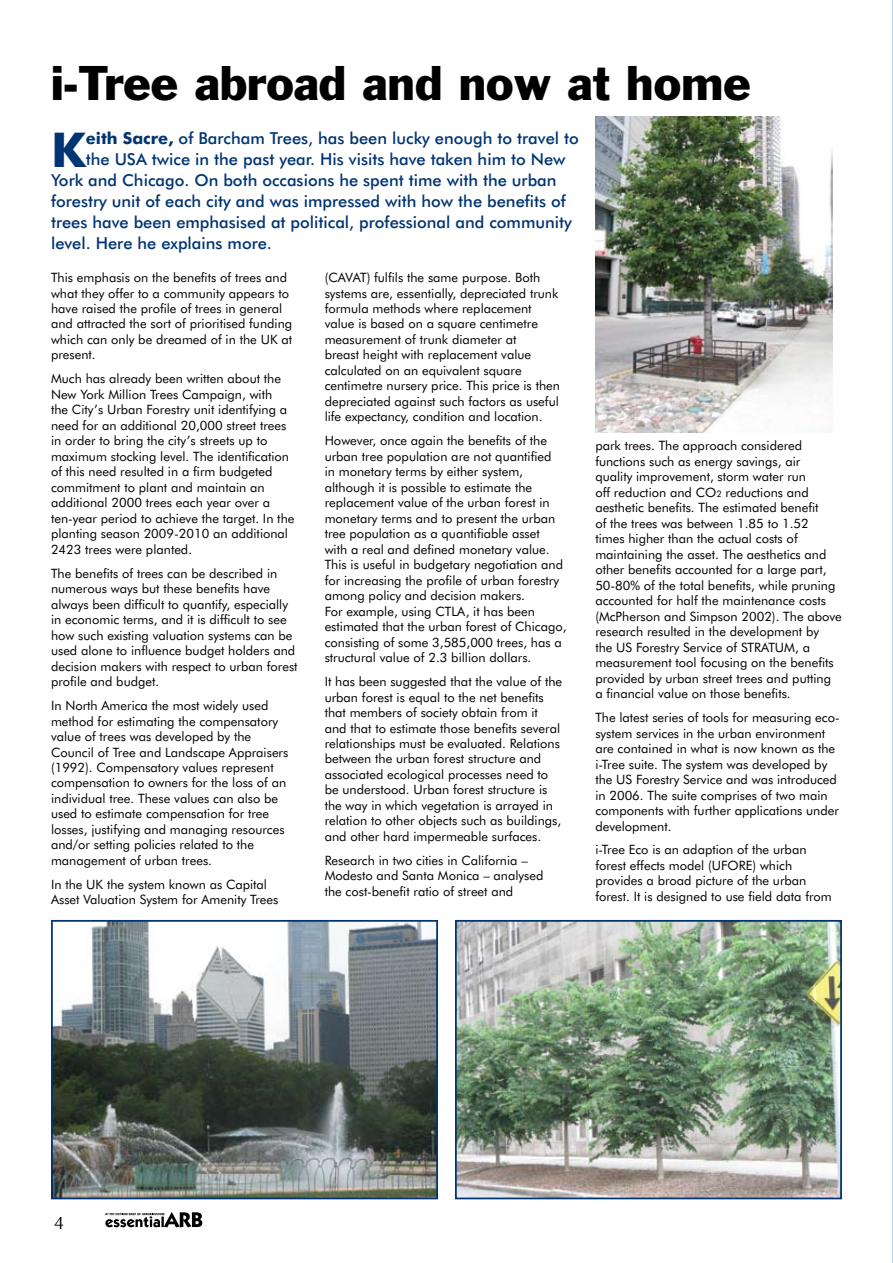
<style>
.page{position:relative;width:893px;height:1263px;background:#fff}
.page>*{position:absolute;margin:0;border:0;box-sizing:border-box;transform-origin:0 0}
.t1{font:700 48px "Futura BT";color:#003473}
.t2{font:45px "Franklin Gothic";color:#000}
.t3{font:18px "Optima";color:#000}
.t4{font:500 16.5px "Futura BT";color:#003473}
.t5{font:12.9px/15.5px "Futura BT";color:#000}
.s1{font-weight:700}
.s2{font-size:9px}
</style>
<div class="page">
<hr style="left:892px;top:0;width:1px;height:1263px;background:#bdd4e6">
<svg style="left:105px;top:1212px;width:97px;height:15px"></svg>
<img style="left:54px;top:923px;width:381px;height:273px">
<div style="left:51px;top:920px;width:387px;height:279px;border:2px solid #003473"></div>
<img style="left:458px;top:923px;width:381px;height:273px">
<div style="left:455px;top:920px;width:387px;height:279px;border:2px solid #003473"></div>
<img style="left:595px;top:116px;width:237px;height:316px">
<h2 class="t2" style="left:51px;top:54px;width:701px">i-Tree abroad and now at home</h2>
<h1 class="t1" style="left:51px;top:120px;width:36px">K</h1>
<p class="t4" style="left:86px;top:128px;width:495px"><span class="s1">eith Sacre,</span> of Barcham Trees, has been lucky enough to travel to</p>
<p class="t4" style="left:86px;top:149px;width:481px">the USA twice in the past year. His visits have taken him to New</p>
<p class="t4" style="left:51px;top:170px;width:507px">York and Chicago. On both occasions he spent time with the urban</p>
<p class="t4" style="left:51px;top:191px;width:516px">forestry unit of each city and was impressed with how the benefits of</p>
<p class="t4" style="left:51px;top:212px;width:522px">trees have been emphasised at political, professional and community</p>
<p class="t4" style="left:51px;top:233px;width:222px">level. Here he explains more.</p>
<p class="t5" style="left:325px;top:270px;width:237px">(CAVAT) fulfils the same purpose. Both systems are, essentially, depreciated trunk formula methods where replacement value is based on a square centimetre measurement of trunk diameter at<br>breast height with replacement value calculated on an equivalent square centimetre nursery price. This price is then depreciated against such factors as useful life expectancy, condition and location.</p>
<p class="t5" style="left:325px;top:433px;width:243px">However, once again the benefits of the urban tree population are not quantified<br>in monetary terms by either system, although it is possible to estimate the replacement value of the urban forest in monetary terms and to present the urban tree population as a quantifiable asset<br>with a real and defined monetary value.<br>This is useful in budgetary negotiation and for increasing the profile of urban forestry among policy and decision makers.<br>For example, using CTLA, it has been estimated that the urban forest of Chicago, consisting of some 3,585,000 trees, has a structural value of 2.3 billion dollars.</p>
<p class="t5" style="left:325px;top:674px;width:239px">It has been suggested that the value of the urban forest is equal to the net benefits that members of society obtain from it and that to estimate those benefits several relationships must be evaluated. Relations between the urban forest structure and associated ecological processes need to be understood. Urban forest structure is the way in which vegetation is arrayed in relation to other objects such as buildings, and other hard impermeable surfaces.</p>
<p class="t5" style="left:325px;top:852px;width:220px">Research in two cities in California –<br>Modesto and Santa Monica – analysed the cost-benefit ratio of street and</p>
<p class="t5" style="left:51px;top:270px;width:243px">This emphasis on the benefits of trees and what they offer to a community appears to have raised the profile of trees in general and attracted the sort of prioritised funding which can only be dreamed of in the UK at present.</p>
<p class="t5" style="left:51px;top:371px;width:245px">Much has already been written about the New York Million Trees Campaign, with<br>the City’s Urban Forestry unit identifying a need for an additional 20,000 street trees in order to bring the city’s streets up to maximum stocking level. The identification of this need resulted in a firm budgeted commitment to plant and maintain an additional 2000 trees each year over a ten-year period to achieve the target. In the planting season 2009-2010 an additional 2423 trees were planted.</p>
<p class="t5" style="left:51px;top:565px;width:248px">The benefits of trees can be described in numerous ways but these benefits have always been difficult to quantify, especially in economic terms, and it is difficult to see how such existing valuation systems can be used alone to influence budget holders and decision makers with respect to urban forest profile and budget.</p>
<p class="t5" style="left:51px;top:698px;width:239px">In North America the most widely used method for estimating the compensatory value of trees was developed by the Council of Tree and Landscape Appraisers (1992). Compensatory values represent compensation to owners for the loss of an individual tree. These values can also be used to estimate compensation for tree losses, justifying and managing resources and/or setting policies related to the management of urban trees.</p>
<p class="t5" style="left:51px;top:876px;width:229px">In the UK the system known as Capital<br>Asset Valuation System for Amenity Trees</p>
<p class="t5" style="left:595px;top:438px;width:248px">park trees. The approach considered functions such as energy savings, air<br>quality improvement, storm water run<br>off reduction and CO<span class="s2">2</span> reductions and aesthetic benefits. The estimated benefit<br>of the trees was between 1.85 to 1.52<br>times higher than the actual costs of maintaining the asset. The aesthetics and other benefits accounted for a large part, 50-80% of the total benefits, while pruning accounted for half the maintenance costs (McPherson and Simpson 2002). The above research resulted in the development by<br>the US Forestry Service of STRATUM, a measurement tool focusing on the benefits provided by urban street trees and putting<br>a financial value on those benefits.</p>
<p class="t5" style="left:595px;top:710px;width:246px">The latest series of tools for measuring eco&shy;system services in the urban environment are contained in what is now known as the i-Tree suite. The system was developed by the US Forestry Service and was introduced in 2006. The suite comprises of two main components with further applications under development.</p>
<p class="t5" style="left:595px;top:842px;width:238px">i-Tree Eco is an adaption of the urban forest effects model (UFORE) which provides a broad picture of the urban forest. It is designed to use field data from</p>
<h3 class="t3" style="left:54px;top:1212px;width:12px">4</h3>
</div>
